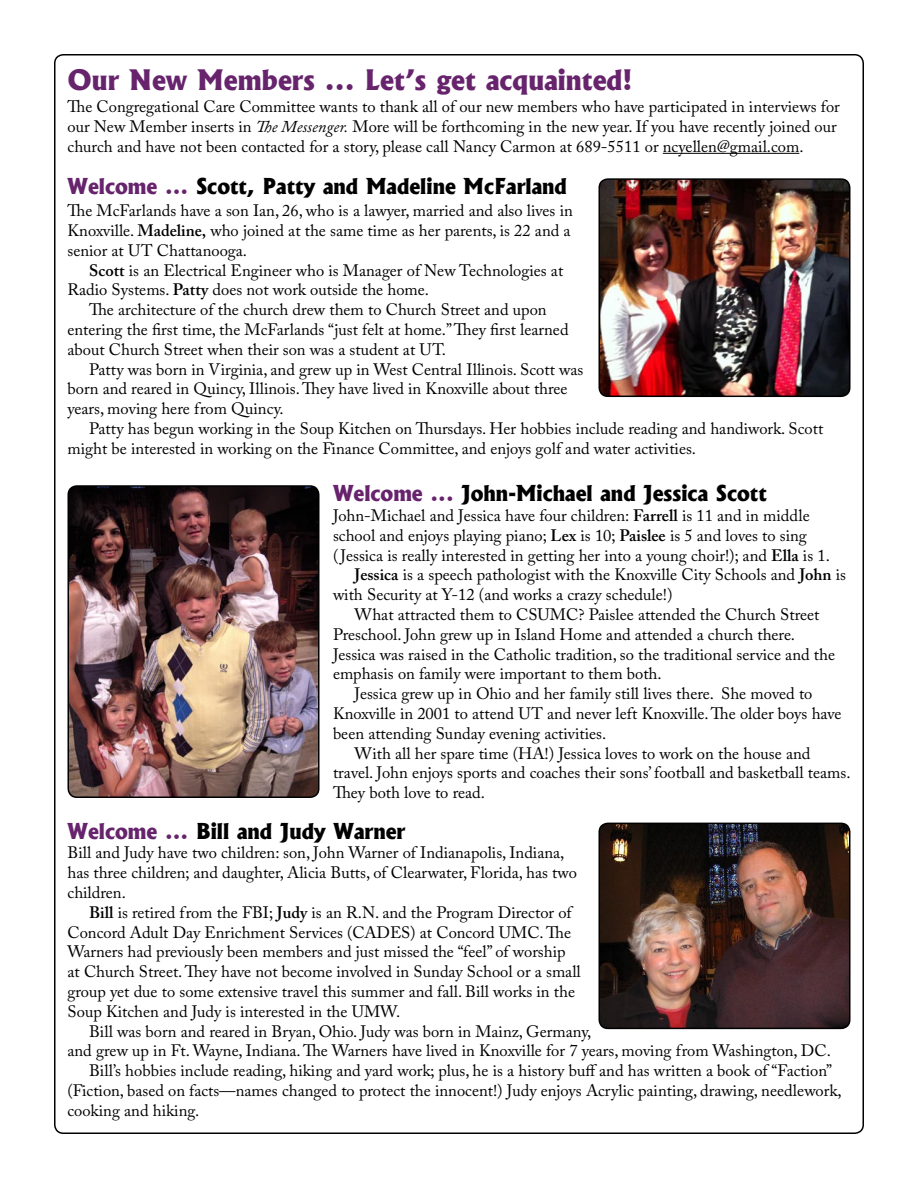
<style>
.page{position:relative;width:918px;height:1188px;background:#fff}
.page>*{position:absolute;margin:0;border:0;box-sizing:border-box;transform-origin:0 0}
.t1{font:800 27px "Albertus";color:#67246d}
.t2{font:800 21px "Albertus";color:#000}
.t3{font:16.5px/19.8px "Adobe Caslon Pro";color:#000}
.s1{font-style:italic}
.s2{color:#67246d}
.s3{font-weight:600}
</style>
<div class="page">
<img style="left:599px;top:179px;width:250px;height:217px">
<div style="left:599px;top:178px;width:252px;height:219px;border:2px solid #000;border-radius:9px"></div>
<hr style="left:663px;top:153px;width:136px;height:1px;background:#000">
<img style="left:599px;top:823px;width:250px;height:205px">
<div style="left:599px;top:823px;width:252px;height:206px;border:2px solid #000;border-radius:9px"></div>
<img style="left:70px;top:488px;width:247px;height:307px">
<div style="left:67px;top:485px;width:253px;height:313px;border:2px solid #000;border-radius:9px"></div>
<h1 class="t1" style="left:68px;top:63px;width:567px">Our New Members ... Let’s get acquainted!</h1>
<p class="t3" style="left:68px;top:96px;width:774px">The Congregational Care Committee wants to thank all of our new members who have participated in interviews for our New Member inserts in <span class="s1">The Messenger.</span> More will be forthcoming in the new year. If you have recently joined our church and have not been contacted for a story, please call Nancy Carmon at 689-5511 or ncyellen@gmail.com.</p>
<p class="t2" style="left:68px;top:173px;width:501px"><span class="s2">Welcome ...</span> Scott, Patty and Madeline McFarland</p>
<p class="t3" style="left:68px;top:201px;width:507px">The McFarlands have a son Ian, 26, who is a lawyer, married and also lives in<br>Knoxville. <span class="s3">Madeline,</span> who joined at the same time as her parents, is 22 and a senior at UT Chattanooga.</p>
<p class="t3" style="left:68px;top:260px;width:497px;text-indent:22px"><span class="s3">Scott</span> is an Electrical Engineer who is Manager of New Technologies at<br>Radio Systems. <span class="s3">Patty</span> does not work outside the home.</p>
<p class="t3" style="left:68px;top:300px;width:503px;text-indent:22px">The architecture of the church drew them to Church Street and upon entering the first time, the McFarlands “just felt at home.” They first learned about Church Street when their son was a student at UT.</p>
<p class="t3" style="left:68px;top:359px;width:517px;text-indent:22px">Patty was born in Virginia, and grew up in West Central Illinois. Scott was born and reared in Quincy, Illinois. They have lived in Knoxville about three years, moving here from Quincy.</p>
<p class="t3" style="left:68px;top:418px;width:757px;text-indent:22px">Patty has begun working in the Soup Kitchen on Thursdays. Her hobbies include reading and handiwork. Scott might be interested in working on the Finance Committee, and enjoys golf and water activities.</p>
<p class="t2" style="left:333px;top:480px;width:436px"><span class="s2">Welcome ...</span> John-Michael and Jessica Scott</p>
<p class="t3" style="left:333px;top:505px;width:478px">John-Michael and Jessica have four children: <span class="s3">Farrell</span> is 11 and in middle</p>
<p class="t3" style="left:333px;top:525px;width:475px">school and enjoys playing piano; <span class="s3">Lex</span> is 10; <span class="s3">Paislee</span> is 5 and loves to sing</p>
<p class="t3" style="left:333px;top:545px;width:498px">( Jessica is really interested in getting her into a young choir!); and <span class="s3">Ella</span> is 1.</p>
<p class="t3" style="left:355px;top:565px;width:493px"><span class="s3">Jessica</span> is a speech pathologist with the Knoxville City Schools and <span class="s3">John</span> is</p>
<p class="t3" style="left:333px;top:585px;width:341px">with Security at Y-12 (and works a crazy schedule!)</p>
<p class="t3" style="left:355px;top:604px;width:466px">What attracted them to CSUMC? Paislee attended the Church Street</p>
<p class="t3" style="left:333px;top:624px;width:464px">Preschool. John grew up in Island Home and attended a church there.</p>
<p class="t3" style="left:333px;top:644px;width:504px">Jessica was raised in the Catholic tradition, so the traditional service and the</p>
<p class="t3" style="left:333px;top:664px;width:330px">emphasis on family were important to them both.</p>
<p class="t3" style="left:355px;top:684px;width:459px">Jessica grew up in Ohio and her family still lives there. She moved to</p>
<p class="t3" style="left:333px;top:703px;width:510px">Knoxville in 2001 to attend UT and never left Knoxville. The older boys have</p>
<p class="t3" style="left:333px;top:723px;width:275px">been attending Sunday evening activities.</p>
<p class="t3" style="left:355px;top:743px;width:457px">With all her spare time (HA!) Jessica loves to work on the house and</p>
<p class="t3" style="left:333px;top:763px;width:519px">travel. John enjoys sports and coaches their sons’ football and basketball teams.</p>
<p class="t3" style="left:333px;top:783px;width:153px">They both love to read.</p>
<p class="t2" style="left:68px;top:817px;width:340px"><span class="s2">Welcome ...</span> Bill and Judy Warner</p>
<p class="t3" style="left:68px;top:843px;width:511px">Bill and Judy have two children: son, John Warner of Indianapolis, Indiana, has three children; and daughter, Alicia Butts, of Clearwater, Florida, has two children.</p>
<p class="t3" style="left:68px;top:902px;width:515px;text-indent:22px"><span class="s3">Bill</span> is retired from the FBI; <span class="s3">Judy</span> is an R.N. and the Program Director of Concord Adult Day Enrichment Services (CADES) at Concord UMC. The Warners had previously been members and just missed the “feel” of worship at Church Street. They have not become involved in Sunday School or a small group yet due to some extensive travel this summer and fall. Bill works in the Soup Kitchen and Judy is interested in the UMW.</p>
<p class="t3" style="left:89px;top:1021px;width:504px">Bill was born and reared in Bryan, Ohio. Judy was born in Mainz, Germany,</p>
<p class="t3" style="left:68px;top:1041px;width:765px">and grew up in Ft. Wayne, Indiana. The Warners have lived in Knoxville for 7 years, moving from Washington, DC.</p>
<p class="t3" style="left:89px;top:1061px;width:745px">Bill’s hobbies include reading, hiking and yard work; plus, he is a history buff and has written a book of “Faction”</p>
<p class="t3" style="left:68px;top:1080px;width:776px">(Fiction, based on facts—names changed to protect the innocent!) Judy enjoys Acrylic painting, drawing, needlework,</p>
<p class="t3" style="left:68px;top:1100px;width:133px">cooking and hiking.</p>
</div>
